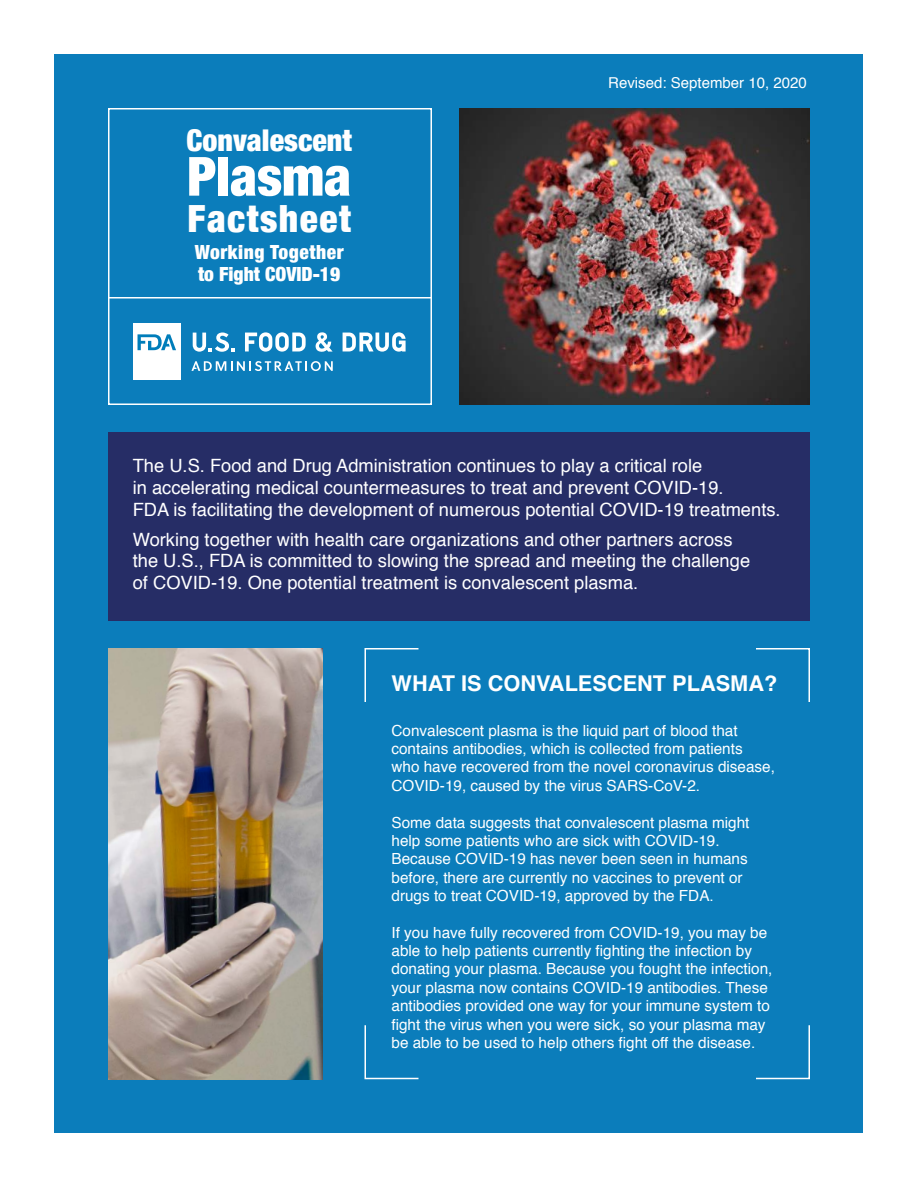
<style>
.page{position:relative;width:918px;height:1188px;background:#fff}
.page>*{position:absolute;margin:0;border:0;box-sizing:border-box;transform-origin:0 0}
.t1{font:900 condensed 54px "Helvetica Neue";color:#fff}
.t2{font:900 condensed 37.5px "Helvetica Neue";letter-spacing:.04em;color:#fefefe}
.t3{font:900 condensed 30px "Helvetica Neue";color:#fff}
.t4{font:700 21.75px "Helvetica";color:#fff}
.t5{font:900 condensed 19.5px "Helvetica Neue";letter-spacing:.03em;color:#fff}
.t6{font:900 condensed 19.5px "Helvetica Neue";letter-spacing:.01em;color:#fff}
.p1{font:18.3px/21.6px "Helvetica";color:#fff}
.p2{font:15.3px/18.3px "Helvetica";color:#fff}
.p3{font:15px "Helvetica";color:#fff}
</style>
<div class="page">
<div style="left:55px;top:55px;width:808px;height:1078px;background:#0b7dbb"></div>
<div style="left:108px;top:108px;width:324px;height:297px;border:2px solid #fff"></div>
<hr style="left:108px;top:297px;width:324px;height:1px;background:#fff">
<svg style="left:191px;top:361px;width:142px;height:10px"></svg>
<svg style="left:245px;top:332px;width:61px;height:20px"></svg>
<svg style="left:316px;top:332px;width:17px;height:20px"></svg>
<svg style="left:343px;top:332px;width:63px;height:20px"></svg>
<svg style="left:193px;top:333px;width:41px;height:19px"></svg>
<div style="left:133px;top:323px;width:47px;height:57px;background:#fff"></div>
<svg style="left:138px;top:334px;width:38px;height:16px"></svg>
<img style="left:460px;top:109px;width:349px;height:295px">
<div style="left:108px;top:432px;width:702px;height:189px;background:#262d66"></div>
<svg style="left:364px;top:648px;width:55px;height:54px"></svg>
<svg style="left:756px;top:1025px;width:54px;height:55px"></svg>
<svg style="left:756px;top:648px;width:54px;height:54px"></svg>
<svg style="left:364px;top:1025px;width:55px;height:55px"></svg>
<img style="left:108px;top:648px;width:214px;height:431px">
<h1 class="t3" style="left:186px;top:115px;width:167px">Convalescent</h1>
<h1 class="t1" style="left:187px;top:132px;width:165px">Plasma</h1>
<h1 class="t2" style="left:187px;top:187px;width:165px">Factsheet</h1>
<h1 class="t5" style="left:195px;top:236px;width:150px">Working Together</h1>
<h1 class="t6" style="left:198px;top:258px;width:144px">to Fight COVID-19</h1>
<p class="p3" style="left:608px;top:71px;width:200px">Revised: September 10, 2020</p>
<p class="p1" style="left:133px;top:456px;width:649px">The U.S. Food and Drug Administration continues to play a critical role<br>in accelerating medical countermeasures to treat and prevent COVID-19.<br>FDA is facilitating the development of numerous potential COVID-19 treatments.</p>
<p class="p1" style="left:133px;top:529px;width:619px">Working together with health care organizations and other partners across the U.S., FDA is committed to slowing the spread and meeting the challenge of COVID-19. One potential treatment is convalescent plasma.</p>
<h2 class="t4" style="left:392px;top:666px;width:387px">WHAT IS CONVALESCENT PLASMA?</h2>
<p class="p2" style="left:392px;top:722px;width:385px">Convalescent plasma is the liquid part of blood that contains antibodies, which is collected from patients<br>who have recovered from the novel coronavirus disease, COVID-19, caused by the virus SARS-CoV-2.</p>
<p class="p2" style="left:392px;top:814px;width:360px">Some data suggests that convalescent plasma might help some patients who are sick with COVID-19.<br>Because COVID-19 has never been seen in humans before, there are currently no vaccines to prevent or drugs to treat COVID-19, approved by the FDA.</p>
<p class="p2" style="left:392px;top:924px;width:383px">If you have fully recovered from COVID-19, you may be able to help patients currently fighting the infection by donating your plasma. Because you fought the infection, your plasma now contains COVID-19 antibodies. These antibodies provided one way for your immune system to fight the virus when you were sick, so your plasma may be able to be used to help others fight off the disease.</p>
</div>
